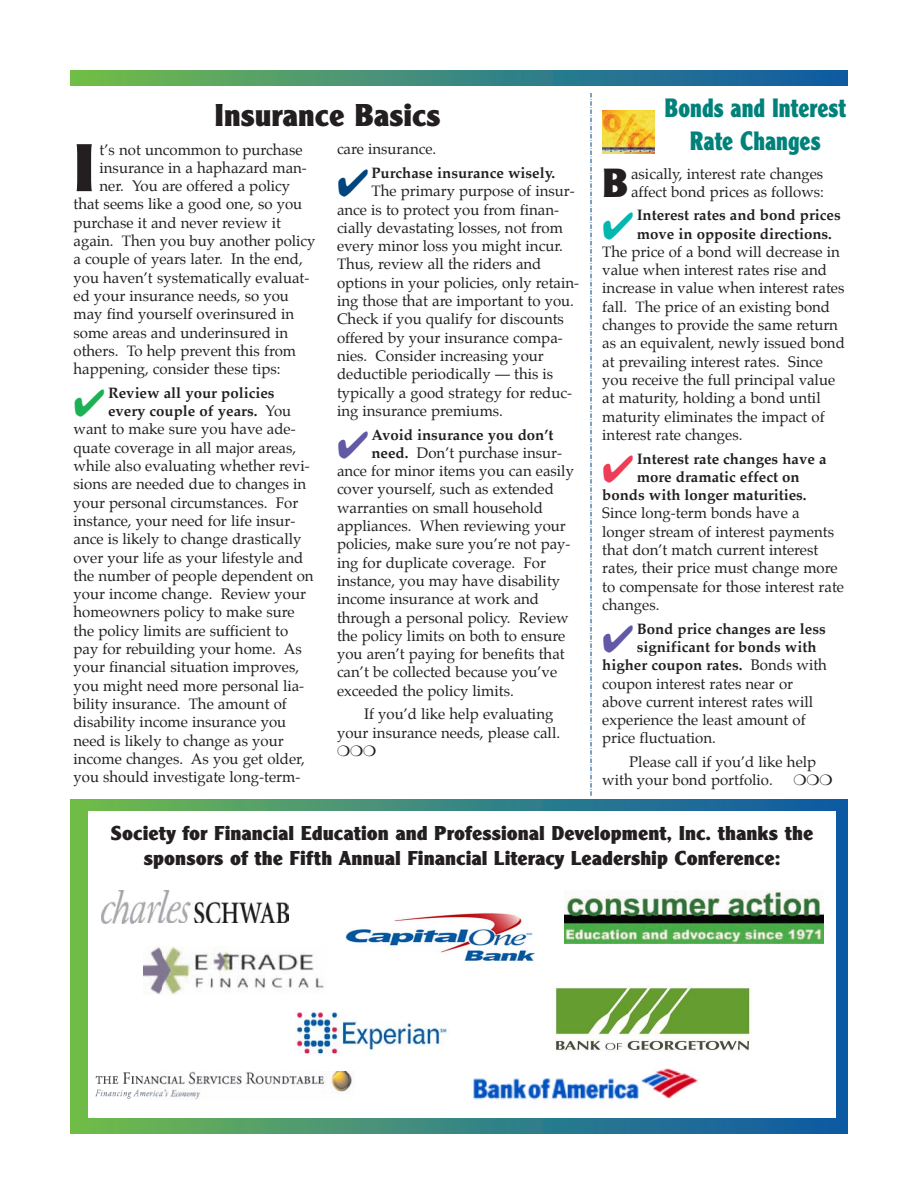
<style>
.page{position:relative;width:918px;height:1188px;background:#fff}
.page>*{position:absolute;margin:0;border:0;box-sizing:border-box;transform-origin:0 0}
.t1{font:70.5px "Clearface Gothic Extra Bold DTC";color:#231f20}
.t2{font:42.6px "Clearface Gothic Extra Bold DTC";color:#231f20}
.t3{font:700 36px "Times New Roman";color:#000}
.t4{font:33px "Clearface Gothic Extra Bold DTC";color:#231f20;scale:.96 1}
.t5{font:700 30.6px "Times New Roman";color:#000}
.t6{font:27.75px/33.3px "Clearface Gothic Extra Bold DTC";color:#00827a;text-align:center;scale:.81 1}
.t7{font:700 27px "Times New Roman";color:#000}
.t8{font:21px/25.2px "Clearface Gothic Extra Bold DTC";color:#231f20;text-align:center}
.t9{font:15px/18.3px "Palatino";color:#231f20}
.t10{font:700 15px/18.3px "Palatino";color:#231f20}
.s1{font-weight:700}
.s2{font-weight:400}
</style>
<div class="page">
<img style="left:70px;top:70px;width:778px;height:16px">
<svg style="left:70px;top:800px;width:778px;height:334px;background:#438e7b"></svg>
<div style="left:88px;top:812px;width:748px;height:306px;background:#fff"></div>
<svg style="left:591px;top:93px;width:1px;height:703px"></svg>
<img style="left:602px;top:110px;width:53px;height:43px">
<img style="left:102px;top:891px;width:187px;height:32px">
<img style="left:144px;top:947px;width:180px;height:48px">
<img style="left:95px;top:1071px;width:257px;height:29px">
<img style="left:346px;top:913px;width:189px;height:50px">
<img style="left:473px;top:1068px;width:225px;height:32px">
<img style="left:554px;top:986px;width:197px;height:66px">
<img style="left:295px;top:1012px;width:153px;height:43px">
<img style="left:564px;top:891px;width:259px;height:52px">
<h3 class="t6" style="left:665px;top:91px;width:226px">Bonds and Interest<br>Rate Changes</h3>
<h3 class="t4" style="left:214px;top:95px;width:237px">Insurance Basics</h3>
<h1 class="t1" style="left:74px;top:126px;width:23px">I</h1>
<p class="t9" style="left:100px;top:141px;width:204px">t’s not uncommon to purchase</p>
<p class="t9" style="left:337px;top:141px;width:101px">care insurance.</p>
<p class="t10" style="left:372px;top:165px;width:185px">Purchase insurance wisely.</p>
<p class="t9" style="left:337px;top:183px;width:244px;text-indent:34px">The primary purpose of insur&shy;ance is to protect you from finan&shy;cially devastating losses, not from every minor loss you might incur.<br>Thus, review all the riders and options in your policies, only retain&shy;ing those that are important to you.<br>Check if you qualify for discounts offered by your insurance compa&shy;nies. Consider increasing your deductible periodically — this is typically a good strategy for reduc&shy;ing insurance premiums.</p>
<p class="t10" style="left:372px;top:426px;width:183px">Avoid insurance you don’t</p>
<p class="t9" style="left:372px;top:445px;width:192px"><span class="s1">need.</span> Don’t purchase insur-</p>
<p class="t9" style="left:337px;top:463px;width:239px">ance for minor items you can easily</p>
<p class="t9" style="left:337px;top:481px;width:218px">cover yourself, such as extended</p>
<p class="t9" style="left:337px;top:500px;width:207px">warranties on small household</p>
<p class="t9" style="left:337px;top:518px;width:230px">appliances. When reviewing your</p>
<p class="t9" style="left:337px;top:536px;width:235px">policies, make sure you’re not pay-</p>
<p class="t9" style="left:337px;top:554px;width:211px">ing for duplicate coverage. For</p>
<p class="t9" style="left:337px;top:573px;width:225px">instance, you may have disability</p>
<p class="t9" style="left:337px;top:591px;width:204px">income insurance at work and</p>
<p class="t9" style="left:337px;top:609px;width:233px">through a personal policy. Review</p>
<p class="t9" style="left:337px;top:628px;width:230px">the policy limits on both to ensure</p>
<p class="t9" style="left:337px;top:646px;width:229px">you aren’t paying for benefits that</p>
<p class="t9" style="left:337px;top:664px;width:222px">can’t be collected because you’ve</p>
<p class="t9" style="left:337px;top:683px;width:178px">exceeded the policy limits.</p>
<p class="t9" style="left:337px;top:706px;width:225px;text-indent:27px">If you’d like help evaluating your insurance needs, please call.</p>
<p class="t9" style="left:100px;top:160px;width:209px">insurance in a haphazard man-</p>
<p class="t9" style="left:100px;top:178px;width:192px">ner. You are offered a policy</p>
<p class="t9" style="left:74px;top:196px;width:230px">that seems like a good one, so you</p>
<p class="t9" style="left:74px;top:215px;width:209px">purchase it and never review it</p>
<p class="t9" style="left:74px;top:233px;width:244px">again. Then you buy another policy</p>
<p class="t9" style="left:74px;top:251px;width:231px">a couple of years later. In the end,</p>
<p class="t9" style="left:74px;top:269px;width:237px">you haven’t systematically evaluat-</p>
<p class="t9" style="left:74px;top:288px;width:217px">ed your insurance needs, so you</p>
<p class="t9" style="left:74px;top:306px;width:222px">may find yourself overinsured in</p>
<p class="t9" style="left:74px;top:324px;width:216px">some areas and underinsured in</p>
<p class="t9" style="left:74px;top:343px;width:224px">others. To help prevent this from</p>
<p class="t9" style="left:74px;top:361px;width:209px">happening, consider these tips:</p>
<p class="t10" style="left:108px;top:385px;width:168px">Review all your policies</p>
<p class="t10" style="left:108px;top:403px;width:185px">every couple of years. <span class="s2">You</span></p>
<p class="t9" style="left:74px;top:421px;width:224px">want to make sure you have ade-</p>
<p class="t9" style="left:74px;top:440px;width:224px">quate coverage in all major areas,</p>
<p class="t9" style="left:74px;top:458px;width:238px">while also evaluating whether revi-</p>
<p class="t9" style="left:74px;top:476px;width:234px">sions are needed due to changes in</p>
<p class="t9" style="left:74px;top:494px;width:226px">your personal circumstances. For</p>
<p class="t9" style="left:74px;top:513px;width:224px">instance, your need for life insur-</p>
<p class="t9" style="left:74px;top:531px;width:230px">ance is likely to change drastically</p>
<p class="t9" style="left:74px;top:549px;width:231px">over your life as your lifestyle and</p>
<p class="t9" style="left:74px;top:568px;width:242px">the number of people dependent on</p>
<p class="t9" style="left:74px;top:586px;width:234px">your income change. Review your</p>
<p class="t9" style="left:74px;top:604px;width:223px">homeowners policy to make sure</p>
<p class="t9" style="left:74px;top:623px;width:216px">the policy limits are sufficient to</p>
<p class="t9" style="left:74px;top:641px;width:230px">pay for rebuilding your home. As</p>
<p class="t9" style="left:74px;top:659px;width:227px">your financial situation improves,</p>
<p class="t9" style="left:74px;top:677px;width:232px">you might need more personal lia-</p>
<p class="t9" style="left:74px;top:696px;width:215px">bility insurance. The amount of</p>
<p class="t9" style="left:74px;top:714px;width:214px">disability income insurance you</p>
<p class="t9" style="left:74px;top:732px;width:212px">need is likely to change as your</p>
<p class="t9" style="left:74px;top:751px;width:233px">income changes. As you get older,</p>
<p class="t9" style="left:74px;top:769px;width:228px">you should investigate long-term-</p>
<h2 class="t2" style="left:602px;top:157px;width:28px">B</h2>
<p class="t9" style="left:631px;top:165px;width:194px">asically, interest rate changes affect bond prices as follows:</p>
<p class="t10" style="left:637px;top:207px;width:205px">Interest rates and bond prices move in opposite directions.</p>
<p class="t9" style="left:602px;top:244px;width:244px">The price of a bond will decrease in value when interest rates rise and increase in value when interest rates fall. The price of an existing bond changes to provide the same return as an equivalent, newly issued bond at prevailing interest rates. Since you receive the full principal value at maturity, holding a bond until maturity eliminates the impact of interest rate changes.</p>
<p class="t10" style="left:637px;top:450px;width:191px">Interest rate changes have a</p>
<p class="t10" style="left:637px;top:469px;width:164px">more dramatic effect on</p>
<p class="t10" style="left:602px;top:487px;width:206px">bonds with longer maturities.</p>
<p class="t9" style="left:602px;top:505px;width:243px">Since long-term bonds have a longer stream of interest payments that don’t match current interest rates, their price must change more to compensate for those interest rate changes.</p>
<p class="t10" style="left:637px;top:620px;width:190px">Bond price changes are less</p>
<p class="t10" style="left:637px;top:639px;width:181px">significant for bonds with</p>
<p class="t10" style="left:602px;top:657px;width:226px">higher coupon rates. <span class="s2">Bonds with</span></p>
<p class="t9" style="left:602px;top:675px;width:192px">coupon interest rates near or</p>
<p class="t9" style="left:602px;top:694px;width:212px">above current interest rates will</p>
<p class="t9" style="left:602px;top:712px;width:205px">experience the least amount of</p>
<p class="t9" style="left:602px;top:730px;width:115px">price fluctuation.</p>
<p class="t9" style="left:602px;top:754px;width:215px;text-indent:27px">Please call if you’d like help with your bond portfolio.</p>
<h3 class="t3" style="left:396px;top:533px;width:223px">Spon or de by:</h3>
<h3 class="t3" style="left:474px;top:533px;width:16px">s</h3>
<h3 class="t5" style="left:466px;top:608px;width:189px">Spon or de by:</h3>
<h3 class="t5" style="left:533px;top:608px;width:13px">s</h3>
<h3 class="t7" style="left:273px;top:805px;width:167px">Spon or de by:</h3>
<h3 class="t8" style="left:111px;top:820px;width:704px">Society for Financial Education and Professional Development, Inc. thanks the sponsors of the Fifth Annual Financial Literacy Leadership Conference:</h3>
<h3 class="t5" style="left:191px;top:822px;width:189px">Spon or de by:</h3>
<h3 class="t5" style="left:258px;top:822px;width:13px">s</h3>
</div>
